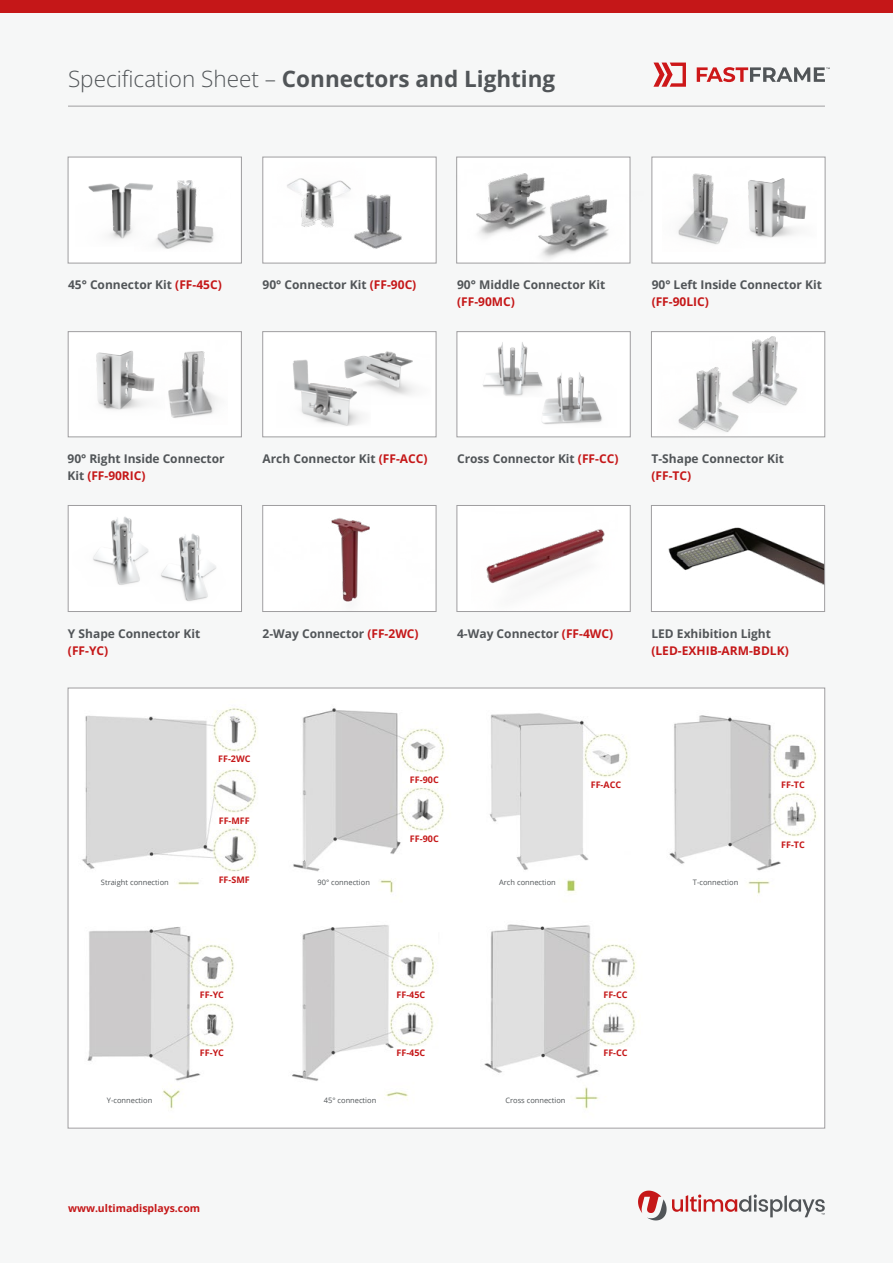
<style>
.page{position:relative;width:893px;height:1263px;background:#f6f7f7}
.page>*{position:absolute;margin:0;border:0;box-sizing:border-box;transform-origin:0 0}
.t1{font:700 22.5px "Open Sans";color:#515558}
.t2{font:700 12px/16.5px "Open Sans";color:#515558}
.t3{font:700 12px "Open Sans";color:#c51718}
.t4{font:700 10.5px "Open Sans";color:#c51718}
.t5{font:700 9px "Open Sans";color:#c51718}
.t6{font:7.5px "Open Sans";color:#515558}
.s1{font-weight:300}
.s2{color:#c51718}
</style>
<div class="page">
<hr style="left:68px;top:106px;width:757px;height:1px;background:#9f9ea0">
<img style="left:331px;top:518px;width:39px;height:84px">
<div style="left:263px;top:505px;width:173px;height:107px;border:1px solid #9f9ea0"></div>
<div style="left:457px;top:505px;width:173px;height:106px;background:#fff"></div>
<img style="left:486px;top:529px;width:119px;height:55px">
<div style="left:457px;top:505px;width:173px;height:107px;border:1px solid #9f9ea0"></div>
<div style="left:263px;top:157px;width:173px;height:106px;background:#fff;border:1px solid #9f9ea0"></div>
<img style="left:287px;top:178px;width:64px;height:50px">
<img style="left:350px;top:189px;width:52px;height:60px">
<div style="left:68px;top:157px;width:174px;height:106px;background:#fff;border:1px solid #9f9ea0"></div>
<div style="left:69px;top:170px;width:95px;height:83px;background:#fff;opacity:.75"></div>
<img style="left:135px;top:175px;width:79px;height:76px">
<div style="left:456px;top:157px;width:174px;height:106px;background:#fff;border:1px solid #9f9ea0"></div>
<img style="left:456px;top:156px;width:124px;height:89px">
<img style="left:518px;top:180px;width:113px;height:84px">
<div style="left:68px;top:331px;width:174px;height:106px;background:#fff;border:1px solid #9f9ea0"></div>
<div style="left:66px;top:318px;width:110px;height:102px;background:#fff;opacity:.75"></div>
<img style="left:157px;top:341px;width:61px;height:79px">
<div style="left:652px;top:157px;width:173px;height:106px;background:#fff;border:1px solid #9f9ea0"></div>
<div style="left:712px;top:161px;width:117px;height:88px;background:#fff;opacity:.75"></div>
<img style="left:678px;top:166px;width:72px;height:83px">
<div style="left:263px;top:331px;width:173px;height:106px;background:#fff;border:1px solid #9f9ea0"></div>
<div style="left:276px;top:356px;width:95px;height:71px;background:#fff;opacity:.75"></div>
<div style="left:325px;top:330px;width:107px;height:75px;background:#fff;opacity:.75"></div>
<div style="left:457px;top:331px;width:173px;height:106px;background:#fff;border:1px solid #9f9ea0"></div>
<div style="left:471px;top:339px;width:79px;height:59px;background:#fff;opacity:.75"></div>
<div style="left:525px;top:359px;width:92px;height:68px;background:#fff;opacity:.75"></div>
<div style="left:651px;top:331px;width:174px;height:106px;background:#fff;border:1px solid #9f9ea0"></div>
<img style="left:658px;top:370px;width:101px;height:68px">
<img style="left:710px;top:337px;width:88px;height:75px">
<div style="left:68px;top:505px;width:174px;height:107px;background:#fff;border:1px solid #9f9ea0"></div>
<div style="left:60px;top:500px;width:135px;height:88px;background:#fff;opacity:.75"></div>
<div style="left:128px;top:517px;width:135px;height:88px;background:#fff;opacity:.75"></div>
<div style="left:0;top:0;width:893px;height:13px;background:#c51718"></div>
<svg style="left:653px;top:63px;width:33px;height:24px"></svg>
<svg style="left:697px;top:67px;width:133px;height:15px"></svg>
<div style="left:651px;top:505px;width:174px;height:106px;background:#fff"></div>
<img style="left:668px;top:527px;width:155px;height:58px">
<div style="left:651px;top:505px;width:174px;height:107px;border:1px solid #9f9ea0"></div>
<svg style="left:638px;top:1190px;width:187px;height:30px"></svg>
<img style="left:82px;top:708px;width:734px;height:401px">
<h1 class="t1" style="left:68px;top:63px;width:489px"><span class="s1">Specification Sheet –</span> Connectors and Lighting</h1>
<p class="t2" style="left:68px;top:276px;width:155px">45° Connector Kit <span class="s2">(FF-45C)</span></p>
<p class="t2" style="left:652px;top:276px;width:172px">90° Left Inside Connector Kit</p>
<p class="t3" style="left:652px;top:293px;width:59px">(FF-90LIC)</p>
<p class="t2" style="left:263px;top:276px;width:155px">90° Connector Kit <span class="s2">(FF-90C)</span></p>
<p class="t2" style="left:457px;top:276px;width:150px">90° Middle Connector Kit</p>
<p class="t3" style="left:457px;top:293px;width:59px">(FF-90MC)</p>
<p class="t2" style="left:68px;top:450px;width:158px">90° Right Inside Connector<br>Kit <span class="s2">(FF-90RIC)</span></p>
<p class="t2" style="left:263px;top:450px;width:166px">Arch Connector Kit <span class="s2">(FF-ACC)</span></p>
<p class="t2" style="left:457px;top:450px;width:163px">Cross Connector Kit <span class="s2">(FF-CC)</span></p>
<p class="t2" style="left:651px;top:450px;width:134px">T-Shape Connector Kit</p>
<p class="t3" style="left:651px;top:467px;width:41px">(FF-TC)</p>
<p class="t2" style="left:68px;top:625px;width:134px">Y Shape Connector Kit</p>
<p class="t3" style="left:68px;top:642px;width:42px">(FF-YC)</p>
<p class="t2" style="left:263px;top:625px;width:158px">2-Way Connector <span class="s2">(FF-2WC)</span></p>
<p class="t2" style="left:457px;top:625px;width:158px">4-Way Connector <span class="s2">(FF-4WC)</span></p>
<p class="t2" style="left:651px;top:625px;width:121px">LED Exhibition Light</p>
<p class="t3" style="left:651px;top:642px;width:139px">(LED-EXHIB-ARM-BDLK)</p>
<p class="t5" style="left:218px;top:753px;width:34px">FF-2WC</p>
<p class="t5" style="left:219px;top:814px;width:33px">FF-MFF</p>
<p class="t6" style="left:101px;top:877px;width:69px">Straight connection</p>
<p class="t5" style="left:219px;top:873px;width:33px">FF-SMF</p>
<p class="t6" style="left:317px;top:877px;width:54px">90° connection</p>
<p class="t5" style="left:410px;top:773px;width:30px">FF-90C</p>
<p class="t5" style="left:410px;top:832px;width:30px">FF-90C</p>
<p class="t5" style="left:591px;top:778px;width:32px">FF-ACC</p>
<p class="t5" style="left:781px;top:778px;width:25px">FF-TC</p>
<p class="t6" style="left:499px;top:877px;width:58px">Arch connection</p>
<p class="t6" style="left:693px;top:877px;width:47px">T-connection</p>
<p class="t5" style="left:781px;top:838px;width:25px">FF-TC</p>
<p class="t5" style="left:200px;top:988px;width:26px">FF-YC</p>
<p class="t5" style="left:396px;top:988px;width:30px">FF-45C</p>
<p class="t5" style="left:603px;top:988px;width:26px">FF-CC</p>
<p class="t6" style="left:107px;top:1095px;width:47px">Y-connection</p>
<p class="t5" style="left:200px;top:1047px;width:26px">FF-YC</p>
<p class="t5" style="left:396px;top:1047px;width:30px">FF-45C</p>
<p class="t5" style="left:603px;top:1047px;width:26px">FF-CC</p>
<p class="t6" style="left:324px;top:1095px;width:54px">45° connection</p>
<p class="t6" style="left:505px;top:1095px;width:62px">Cross connection</p>
<p class="t4" style="left:68px;top:1201px;width:134px">www.ultimadisplays.com</p>
</div>
